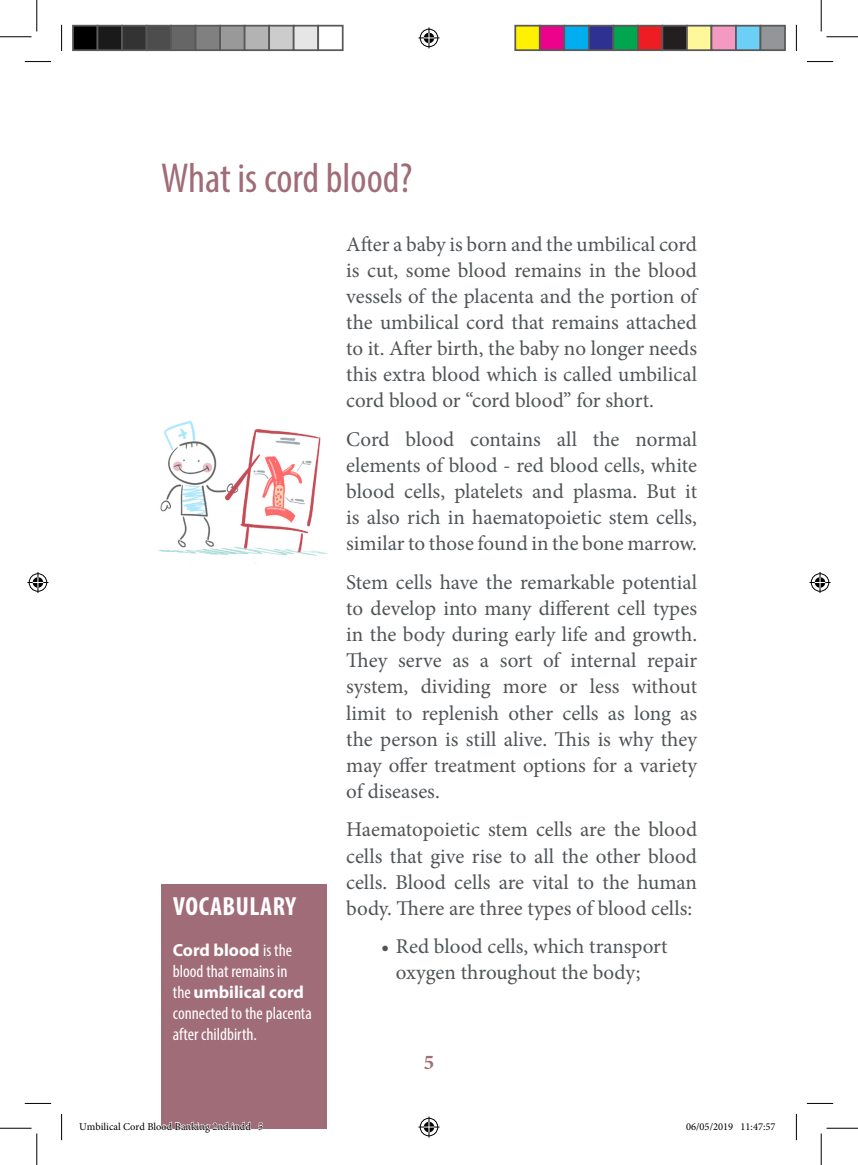
<style>
.page{position:relative;width:858px;height:1165px;background:#fff}
.page>*{position:absolute;margin:0;border:0;box-sizing:border-box;transform-origin:0 0}
.t1{font:condensed 42px "Myriad Pro";color:#a06c78}
.Vocabulary_title{font:700 condensed 26.25px "Myriad Pro";letter-spacing:.02em;color:#fff}
.body{font:21px/26.1px "Minion Pro";color:#505457;text-align:justify}
.t2{font:700 21px "Minion Pro";color:#a06c78}
.encadre_blanc{font:condensed 17.5px/21px "Myriad Pro";color:#fff}
.t3{font:10.5px "Minion Pro";color:#000}
.s1{font-weight:700;font-stretch:normal}
</style>
<div class="page">
<div style="left:161px;top:884px;width:165px;height:244px;background:#a06c78"></div>
<img style="left:158px;top:420px;width:170px;height:144px">
<svg style="left:25px;top:61px;width:26px;height:1px"></svg>
<svg style="left:806px;top:61px;width:26px;height:1px"></svg>
<svg style="left:25px;top:1103px;width:26px;height:1px"></svg>
<svg style="left:806px;top:1103px;width:26px;height:1px"></svg>
<svg style="left:61px;top:25px;width:1px;height:26px"></svg>
<svg style="left:61px;top:1114px;width:1px;height:26px"></svg>
<svg style="left:795px;top:25px;width:1px;height:26px"></svg>
<svg style="left:795px;top:1114px;width:1px;height:26px"></svg>
<hr style="left:0;top:36px;width:32px;height:1px;background:#000">
<hr style="left:826px;top:36px;width:31px;height:1px;background:#000">
<hr style="left:0;top:1128px;width:32px;height:1px;background:#000">
<hr style="left:826px;top:1128px;width:31px;height:1px;background:#000">
<hr style="left:36px;top:0;width:1px;height:32px;background:#000">
<hr style="left:36px;top:1133px;width:1px;height:32px;background:#000">
<hr style="left:820px;top:0;width:1px;height:32px;background:#000">
<hr style="left:820px;top:1133px;width:1px;height:32px;background:#000">
<svg style="left:418px;top:27px;width:21px;height:21px"></svg>
<svg style="left:418px;top:1116px;width:21px;height:21px"></svg>
<svg style="left:27px;top:572px;width:21px;height:21px"></svg>
<svg style="left:809px;top:572px;width:21px;height:21px"></svg>
<div style="left:73px;top:26px;width:24px;height:24px;background:#000"></div>
<div style="left:72px;top:25px;width:26px;height:26px;border:2px solid #595959"></div>
<div style="left:97px;top:26px;width:25px;height:24px;background:#1a1a1a"></div>
<div style="left:97px;top:25px;width:26px;height:26px;border:2px solid #595959"></div>
<div style="left:122px;top:26px;width:24px;height:24px;background:#333"></div>
<div style="left:121px;top:25px;width:26px;height:26px;border:2px solid #595959"></div>
<div style="left:146px;top:26px;width:25px;height:24px;background:#4d4d4d"></div>
<div style="left:146px;top:25px;width:26px;height:26px;border:2px solid #595959"></div>
<div style="left:171px;top:26px;width:24px;height:24px;background:#666"></div>
<div style="left:170px;top:25px;width:26px;height:26px;border:2px solid #595959"></div>
<div style="left:195px;top:26px;width:25px;height:24px;background:#808080"></div>
<div style="left:195px;top:25px;width:26px;height:26px;border:2px solid #595959"></div>
<div style="left:220px;top:26px;width:24px;height:24px;background:#999"></div>
<div style="left:219px;top:25px;width:26px;height:26px;border:2px solid #595959"></div>
<div style="left:244px;top:26px;width:25px;height:24px;background:#b3b3b3"></div>
<div style="left:244px;top:25px;width:26px;height:26px;border:2px solid #595959"></div>
<div style="left:269px;top:26px;width:24px;height:24px;background:#ccc"></div>
<div style="left:268px;top:25px;width:26px;height:26px;border:2px solid #595959"></div>
<div style="left:293px;top:26px;width:25px;height:24px;background:#e6e6e6"></div>
<div style="left:293px;top:25px;width:26px;height:26px;border:2px solid #595959"></div>
<div style="left:317px;top:25px;width:26px;height:26px;border:2px solid #595959"></div>
<div style="left:515px;top:26px;width:24px;height:24px;background:#fff101"></div>
<div style="left:514px;top:25px;width:26px;height:26px;border:2px solid #595959"></div>
<div style="left:539px;top:26px;width:25px;height:24px;background:#ed028c"></div>
<div style="left:538px;top:25px;width:27px;height:26px;border:2px solid #595959"></div>
<div style="left:564px;top:26px;width:24px;height:24px;background:#00aeef"></div>
<div style="left:563px;top:25px;width:26px;height:26px;border:2px solid #595959"></div>
<div style="left:588px;top:26px;width:25px;height:24px;background:#2e3092"></div>
<div style="left:587px;top:25px;width:27px;height:26px;border:2px solid #595959"></div>
<div style="left:613px;top:26px;width:24px;height:24px;background:#00a54f"></div>
<div style="left:612px;top:25px;width:26px;height:26px;border:2px solid #595959"></div>
<div style="left:637px;top:26px;width:25px;height:24px;background:#ee1d23"></div>
<div style="left:636px;top:25px;width:27px;height:26px;border:2px solid #595959"></div>
<div style="left:662px;top:26px;width:24px;height:24px;background:#231f20"></div>
<div style="left:661px;top:25px;width:26px;height:26px;border:2px solid #595959"></div>
<div style="left:686px;top:26px;width:25px;height:24px;background:#fff79a"></div>
<div style="left:685px;top:25px;width:27px;height:26px;border:2px solid #595959"></div>
<div style="left:711px;top:26px;width:24px;height:24px;background:#f499c2"></div>
<div style="left:710px;top:25px;width:26px;height:26px;border:2px solid #595959"></div>
<div style="left:735px;top:26px;width:25px;height:24px;background:#6bcff6"></div>
<div style="left:734px;top:25px;width:27px;height:26px;border:2px solid #595959"></div>
<div style="left:760px;top:26px;width:24px;height:24px;background:#939598"></div>
<div style="left:759px;top:25px;width:26px;height:26px;border:2px solid #595959"></div>
<svg style="left:161px;top:1121px;width:90px;height:8px"></svg>
<svg style="left:258px;top:1122px;width:5px;height:7px"></svg>
<p class="t1" style="left:161px;top:153px;width:253px">What is cord blood?</p>
<p class="Vocabulary_title" style="left:173px;top:890px;width:124px">VOCABULARY</p>
<p class="encadre_blanc" style="left:173px;top:939px;width:140px"><span class="s1">Cord blood</span> is the blood that remains in<br>the <span class="s1">umbilical cord </span>connected to the placenta after childbirth.</p>
<p class="body" style="left:346px;top:231px;width:352px">After a baby is born and the umbilical cord is cut, some blood remains in the blood vessels of the placenta and the portion of the umbilical cord that remains attached to it. After birth, the baby no longer needs this extra blood which is called umbilical cord blood or ‘‘cord blood’’ for short.</p>
<p class="body" style="left:346px;top:426px;width:352px">Cord blood contains all the normal elements of blood - red blood cells, white blood cells, platelets and plasma. But it is also rich in haematopoietic stem cells, similar to those found in the bone marrow.</p>
<p class="body" style="left:346px;top:569px;width:352px">Stem cells have the remarkable potential to develop into many different cell types in the body during early life and growth.<br>They serve as a sort of internal repair system, dividing more or less without limit to replenish other cells as long as the person is still alive. This is why they may offer treatment options for a variety of diseases.</p>
<p class="body" style="left:346px;top:817px;width:352px">Haematopoietic stem cells are the blood cells that give rise to all the other blood cells. Blood cells are vital to the human body. There are three types of blood cells:</p>
<p class="body" style="left:381px;top:934px;width:288px;text-align:center">• Red blood cells, which transport oxygen throughout the body;</p>
<p class="t2" style="left:423px;top:1048px;width:12px">5</p>
<p class="t3" style="left:79px;top:1119px;width:185px">Umbilical Cord Blood Banking 2nd.indd 5</p>
<p class="t3" style="left:685px;top:1119px;width:91px">06/05/2019 11:47:57</p>
</div>
